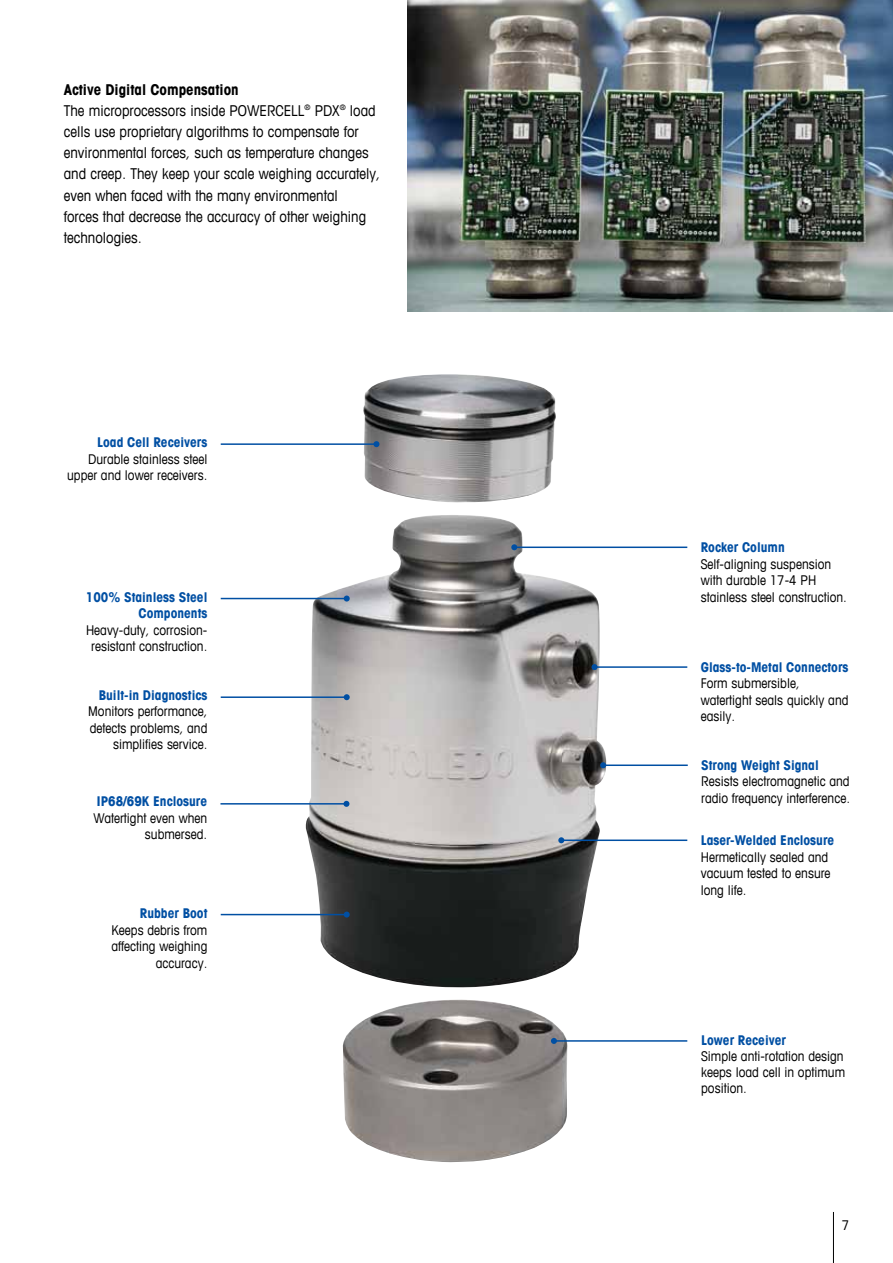
<style>
.page{position:relative;width:893px;height:1263px;background:#fff}
.page>*{position:absolute;margin:0;border:0;box-sizing:border-box;transform-origin:0 0}
.t1{font:condensed 15px/21px "Avant Garde Com";color:#000}
.t2{font:condensed 13.5px/16.5px "Avant Garde Com";color:#000}
.t3{font:700 condensed 13.5px/16.5px "Avant Garde Com";color:#004fa3;text-align:right}
.s1{font-weight:700}
</style>
<div class="page">
<hr style="left:833px;top:1212px;width:1px;height:51px;background:#000">
<img style="left:306px;top:374px;width:300px;height:788px">
<hr style="left:221px;top:696px;width:126px;height:2px;background:#004fa3">
<svg style="left:344px;top:694px;width:6px;height:6px"></svg>
<hr style="left:221px;top:598px;width:126px;height:1px;background:#004fa3">
<svg style="left:344px;top:595px;width:6px;height:6px"></svg>
<hr style="left:221px;top:914px;width:126px;height:1px;background:#004fa3">
<svg style="left:344px;top:911px;width:6px;height:6px"></svg>
<hr style="left:561px;top:839px;width:126px;height:2px;background:#004fa3">
<svg style="left:558px;top:837px;width:6px;height:6px"></svg>
<hr style="left:594px;top:666px;width:93px;height:2px;background:#004fa3">
<svg style="left:591px;top:664px;width:6px;height:6px"></svg>
<hr style="left:514px;top:546px;width:173px;height:2px;background:#004fa3">
<svg style="left:511px;top:544px;width:6px;height:6px"></svg>
<hr style="left:554px;top:1040px;width:133px;height:2px;background:#004fa3">
<svg style="left:551px;top:1038px;width:6px;height:6px"></svg>
<hr style="left:220px;top:803px;width:126px;height:1px;background:#004fa3">
<svg style="left:343px;top:801px;width:6px;height:6px"></svg>
<hr style="left:603px;top:764px;width:85px;height:2px;background:#004fa3">
<svg style="left:600px;top:762px;width:6px;height:6px"></svg>
<hr style="left:221px;top:443px;width:155px;height:2px;background:#004fa3">
<svg style="left:373px;top:441px;width:6px;height:6px"></svg>
<img style="left:408px;top:0;width:485px;height:312px">
<p class="t1" style="left:64px;top:79px;width:318px"><span class="s1">Active Digital Compensation<br></span>The microprocessors inside POWERCELL<sup>®</sup> PDX<sup>®</sup> load cells use proprietary algorithms to compensate for environmental forces, such as temperature changes and creep. They keep your scale weighing accurately, even when faced with the many environmental<br>forces that decrease the accuracy of other weighing technologies.</p>
<p class="t3" style="left:97px;top:434px;width:112px">Load Cell Receivers</p>
<p class="t2" style="left:67px;top:451px;width:142px;text-align:right">Durable stainless steel upper and lower receivers.</p>
<p class="t3" style="left:86px;top:588px;width:123px">100% Stainless Steel<br>Components</p>
<p class="t2" style="left:86px;top:621px;width:123px;text-align:center">Heavy-duty, corrosion&shy;resistant construction.</p>
<p class="t3" style="left:99px;top:686px;width:110px">Built-in Diagnostics</p>
<p class="t2" style="left:88px;top:703px;width:121px;text-align:right">Monitors performance, detects problems, and simplifies service.</p>
<p class="t3" style="left:97px;top:793px;width:112px">IP68/69K Enclosure</p>
<p class="t2" style="left:93px;top:809px;width:115px;text-align:right">Watertight even when submersed.</p>
<p class="t3" style="left:140px;top:905px;width:69px">Rubber Boot</p>
<p class="t2" style="left:111px;top:921px;width:97px;text-align:right">Keeps debris from affecting weighing accuracy.</p>
<p class="t3" style="left:701px;top:539px;width:85px">Rocker Column</p>
<p class="t2" style="left:701px;top:555px;width:148px">Self-aligning suspension with durable 17-4 PH stainless steel construction.</p>
<p class="t3" style="left:701px;top:658px;width:149px">Glass-to-Metal Connectors</p>
<p class="t2" style="left:701px;top:675px;width:149px">Form submersible, watertight seals quickly and easily.</p>
<p class="t3" style="left:701px;top:756px;width:119px">Strong Weight Signal</p>
<p class="t2" style="left:701px;top:773px;width:150px">Resists electromagnetic and radio frequency interference.</p>
<p class="t3" style="left:701px;top:832px;width:135px">Laser-Welded Enclosure</p>
<p class="t2" style="left:701px;top:848px;width:131px">Hermetically sealed and vacuum tested to ensure long life.</p>
<p class="t3" style="left:701px;top:1031px;width:86px">Lower Receiver</p>
<p class="t2" style="left:701px;top:1048px;width:145px;text-align:justify">Simple anti-rotation design keeps load cell in optimum position.</p>
<p class="t2" style="left:842px;top:1217px;width:9px">7</p>
</div>
